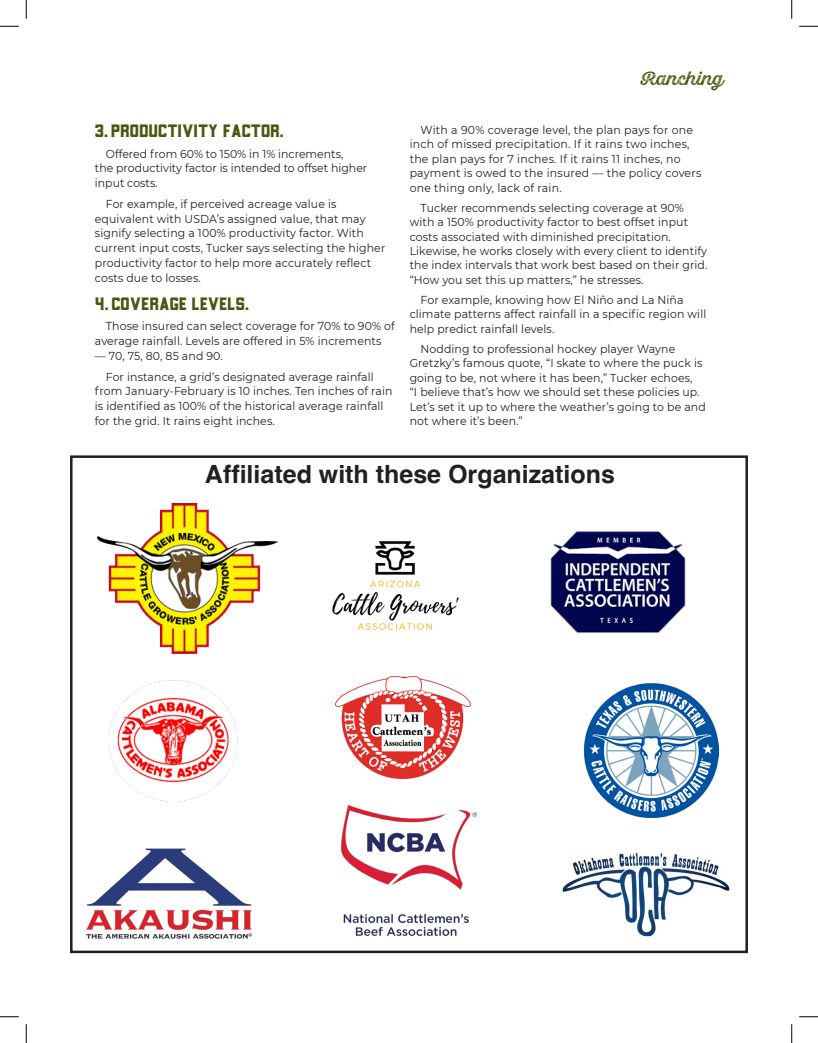
<style>
.page{position:relative;width:818px;height:1043px;background:#fff}
.page>*{position:absolute;margin:0;border:0;box-sizing:border-box;transform-origin:0 0}
.t1{font:700 25.62px "Hops And Barley 1";letter-spacing:.01em;color:#4c5610;scale:1.04 1}
.t2{font:700 25px "Helvetica";color:#231f20}
.t3{font:17.88px "TH Goliad Clean";color:#4c5610;scale:1.04 1}
.t4{font:11.5px/14.4px "Montserrat";letter-spacing:.01em;color:#231f20;scale:.95 1}
</style>
<div class="page">
<div style="left:70px;top:455px;width:678px;height:498px;border:2px solid #231f20"></div>
<img style="left:109px;top:680px;width:129px;height:122px">
<img style="left:86px;top:848px;width:166px;height:91px">
<img style="left:332px;top:541px;width:127px;height:89px">
<img style="left:341px;top:805px;width:137px;height:132px">
<img style="left:97px;top:503px;width:180px;height:150px">
<img style="left:562px;top:853px;width:168px;height:84px">
<img style="left:583px;top:683px;width:135px;height:134px">
<img style="left:550px;top:531px;width:136px;height:102px">
<img style="left:335px;top:676px;width:135px;height:103px">
<svg style="left:0;top:25px;width:19px;height:2px"></svg>
<svg style="left:799px;top:25px;width:19px;height:2px"></svg>
<svg style="left:0;top:1016px;width:19px;height:1px"></svg>
<svg style="left:799px;top:1016px;width:19px;height:1px"></svg>
<svg style="left:25px;top:0;width:2px;height:19px"></svg>
<svg style="left:25px;top:1024px;width:2px;height:18px"></svg>
<svg style="left:791px;top:0;width:1px;height:19px"></svg>
<svg style="left:791px;top:1024px;width:1px;height:18px"></svg>
<p class="t1" style="left:640px;top:66px;width:82px">Ranching</p>
<p class="t3" style="left:95px;top:119px;width:183px">3. PRODUCTIVITY FACTOR.</p>
<p class="t4" style="left:95px;top:146px;width:288px;line-height:14.8px;text-indent:11px">Offered from 60% to 150% in 1% increments,<br>the productivity factor is intended to offset higher input costs.</p>
<p class="t4" style="left:95px;top:196px;width:307px;line-height:14.8px;text-indent:11px">For example, if perceived acreage value is equivalent with USDA’s assigned value, that may signify selecting a 100% productivity factor. With current input costs, Tucker says selecting the higher productivity factor to help more accurately reflect costs due to losses.</p>
<p class="t3" style="left:95px;top:292px;width:150px">4. COVERAGE LEVELS.</p>
<p class="t4" style="left:95px;top:318px;width:317px;line-height:14.8px;text-indent:11px">Those insured can select coverage for 70% to 90% of average rainfall. Levels are offered in 5% increments</p>
<p class="t4" style="left:106px;top:345px;width:283px;line-height:20.5px;text-indent:-11px">— 70, 75, 80, 85 and 90.<br>For instance, a grid’s designated average rainfall</p>
<p class="t4" style="left:95px;top:383px;width:315px;line-height:14.8px">from January-February is 10 inches. Ten inches of rain is identified as 100% of the historical average rainfall for the grid. It rains eight inches.</p>
<p class="t4" style="left:409px;top:122px;width:308px;text-indent:11px">With a 90% coverage level, the plan pays for one inch of missed precipitation. If it rains two inches, the plan pays for 7 inches. If it rains 11 inches, no payment is owed to the insured — the policy covers one thing only, lack of rain.</p>
<p class="t4" style="left:409px;top:200px;width:315px;text-indent:11px">Tucker recommends selecting coverage at 90% with a 150% productivity factor to best offset input costs associated with diminished precipitation.<br>Likewise, he works closely with every client to identify the index intervals that work best based on their grid. “How you set this up matters,” he stresses.</p>
<p class="t4" style="left:409px;top:292px;width:314px;text-indent:11px">For example, knowing how El Niño and La Niña climate patterns affect rainfall in a specific region will help predict rainfall levels.</p>
<p class="t4" style="left:409px;top:341px;width:313px;text-indent:11px">Nodding to professional hockey player Wayne Gretzky’s famous quote, “I skate to where the puck is going to be, not where it has been,” Tucker echoes,<br>“I believe that’s how we should set these policies up.<br>Let’s set it up to where the weather’s going to be and not where it’s been.”</p>
<p class="t2" style="left:205px;top:458px;width:411px">Affiliated with these Organizations</p>
</div>
